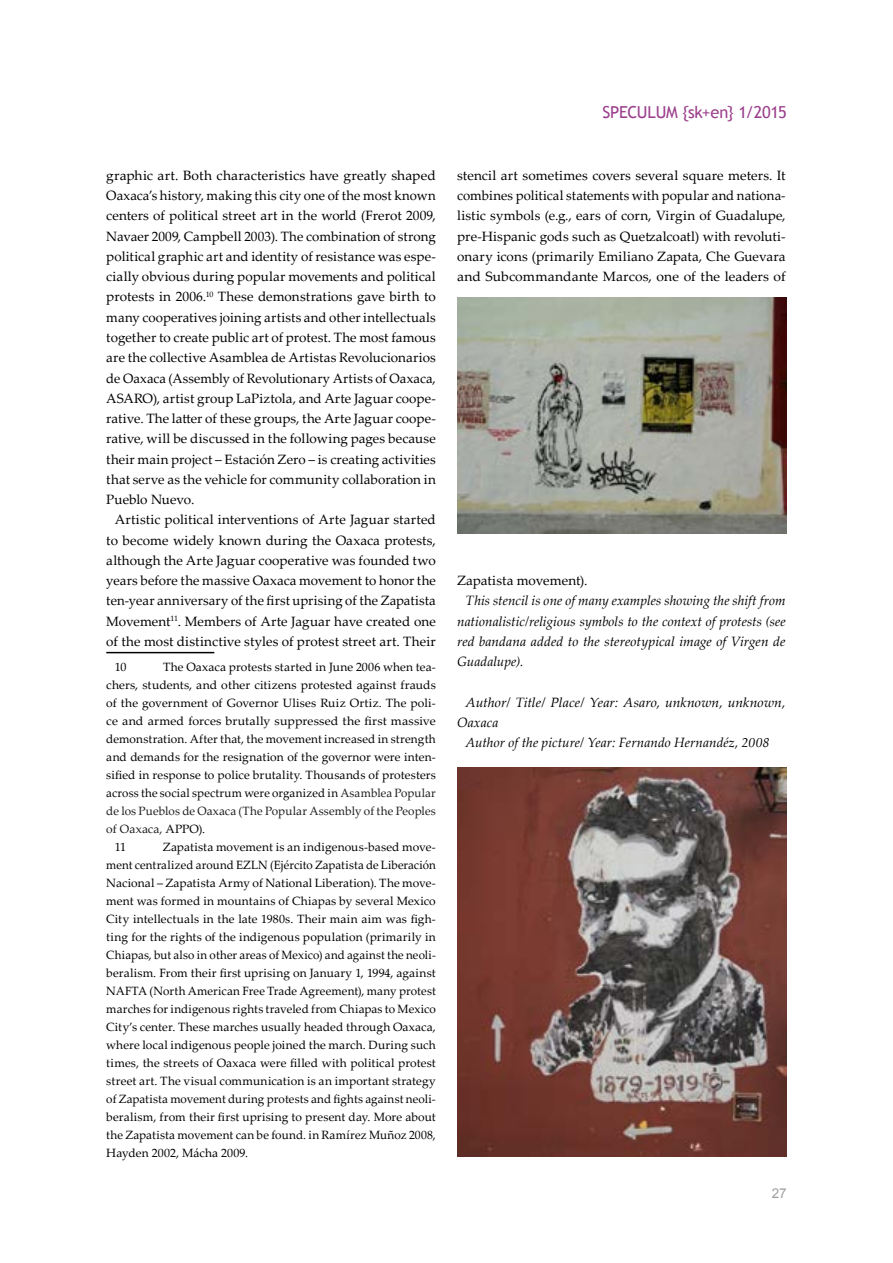
<style>
.page{position:relative;width:893px;height:1263px;background:#fff}
.page>*{position:absolute;margin:0;border:0;box-sizing:border-box;transform-origin:0 0}
.t1{font:16.5px "Trebuchet MS";letter-spacing:-.01em;color:#9b3f8c}
.t2{font:13.5px/20.2px "Palatino Linotype";letter-spacing:.005em;color:#000;text-align:justify}
.t3{font:italic 13.5px/20.2px "Palatino Linotype";letter-spacing:.005em;color:#000;text-align:justify}
.t4{font:italic 13.5px/20.2px "Palatino Linotype";letter-spacing:.005em;color:#000;scale:1.04 1}
.t5{font:13.5px "Arial";color:#9d9fa2}
.t6{font:12px/18px "Palatino Linotype";letter-spacing:.01em;color:#000;text-align:justify}
.t7{font:12px "Palatino Linotype";letter-spacing:.01em;color:#1c1c1c}
.t8{font:12px "Palatino Linotype";letter-spacing:.01em;color:#000;scale:1.04 1}
.s1{color:#1c1c1c}
.s2{color:#000}
</style>
<div class="page">
<hr style="left:106px;top:652px;width:108px;height:1px;background:#000">
<img style="left:457px;top:767px;width:330px;height:390px">
<img style="left:457px;top:298px;width:330px;height:236px">
<p class="t2" style="left:106px;top:165px;width:331px">graphic art. Both characteristics have greatly shaped Oaxaca’s history, making this city one of the most known centers of political street art in the world (Frerot 2009, Navaer 2009, Campbell 2003). The combination of strong political graphic art and identity of resistance was espe&shy;cially obvious during popular movements and political protests in 2006.<sup>10</sup> These demonstrations gave birth to many cooperatives joining artists and other intellectuals together to create public art of protest. The most famous are the collective Asamblea de Artistas Revolucionarios de Oaxaca (Assembly of Revolutionary Artists of Oaxaca, ASARO), artist group LaPiztola, and Arte Jaguar coope&shy;rative. The latter of these groups, the Arte Jaguar coope&shy;rative, will be discussed in the following pages because their main project – Estación Zero – is creating activities that serve as the vehicle for community collaboration in Pueblo Nuevo.</p>
<p class="t2" style="left:106px;top:509px;width:331px;text-indent:9px">Artistic political interventions of Arte Jaguar started to become widely known during the Oaxaca protests, although the Arte Jaguar cooperative was founded two years before the massive Oaxaca movement to honor the ten-year anniversary of the first uprising of the Zapatista Movement<sup>11</sup>. Members of Arte Jaguar have created one of the most distinctive styles of protest street art. Their</p>
<p class="t6" style="left:115px;top:657px;width:13px">10</p>
<p class="t6" style="left:163px;top:657px;width:274px">The Oaxaca protests started in June 2006 when tea-</p>
<p class="t6" style="left:106px;top:675px;width:331px">chers, students, and other citizens protested against frauds</p>
<p class="t6" style="left:106px;top:693px;width:331px">of the government of Governor Ulises Ruiz Ortiz. The poli-</p>
<p class="t8" style="left:106px;top:712px;width:318px">ce and armed forces brutally suppressed the first massive</p>
<p class="t6" style="left:106px;top:729px;width:331px">demonstration. After that, the movement increased in strength</p>
<p class="t6" style="left:106px;top:747px;width:331px">and demands for the resignation of the governor were inten-</p>
<p class="t6" style="left:106px;top:765px;width:331px">sified in response to police brutality. Thousands of protesters</p>
<p class="t6" style="left:106px;top:783px;width:331px">across the social spectrum were organized in <span class="s1">Asamblea Popular</span></p>
<p class="t7" style="left:106px;top:802px;width:331px">de los Pueblos de Oaxaca (The Popular Assembly of the Peoples</p>
<p class="t7" style="left:106px;top:820px;width:100px">of Oaxaca, <span class="s2">APPO).</span></p>
<p class="t6" style="left:115px;top:837px;width:13px">11</p>
<p class="t6" style="left:106px;top:837px;width:331px;text-indent:57px">Zapatista movement is an indigenous-based move&shy;ment centralized around EZLN (Ejército Zapatista de Liberación Nacional – Zapatista Army of National Liberation). The move&shy;ment was formed in mountains of Chiapas by several Mexico City intellectuals in the late 1980s. Their main aim was figh&shy;ting for the rights of the indigenous population (primarily in Chiapas, but also in other areas of Mexico) and against the neoli&shy;beralism. From their first uprising on January 1, 1994, against NAFTA (North American Free Trade Agreement), many protest marches for indigenous rights traveled from Chiapas to Mexico City’s center. These marches usually headed through Oaxaca, where local indigenous people joined the march. During such times, the streets of Oaxaca were filled with political protest street art. The visual communication is an important strategy of Zapatista movement during protests and fights against neoli&shy;beralism, from their first uprising to present day. More about the Zapatista movement can be found. in Ramírez Muñoz 2008, Hayden 2002, Mácha 2009.</p>
<p class="t1" style="left:602px;top:103px;width:186px">SPECULUM {sk+en} 1/2015</p>
<p class="t2" style="left:457px;top:165px;width:330px">stencil art sometimes covers several square meters. It combines political statements with popular and nationa&shy;listic symbols (e.g., ears of corn, Virgin of Guadalupe, pre-Hispanic gods such as Quetzalcoatl) with revoluti&shy;onary icons (primarily Emiliano Zapata, Che Guevara and Subcommandante Marcos, one of the leaders of</p>
<p class="t2" style="left:457px;top:570px;width:132px">Zapatista movement).</p>
<p class="t3" style="left:457px;top:590px;width:330px;text-indent:9px">This stencil is one of many examples showing the shift from nationalistic/religious symbols to the context of protests (see red bandana added to the stereotypical image of Virgen de Guadalupe).</p>
<p class="t4" style="left:457px;top:691px;width:317px;text-indent:9px">Author/ Title/ Place/ Year: Asaro, unknown, unknown,<br>Oaxaca</p>
<p class="t3" style="left:466px;top:732px;width:305px">Author of the picture/ Year: Fernando Hernandéz, 2008</p>
<p class="t5" style="left:772px;top:1184px;width:17px">27</p>
</div>
